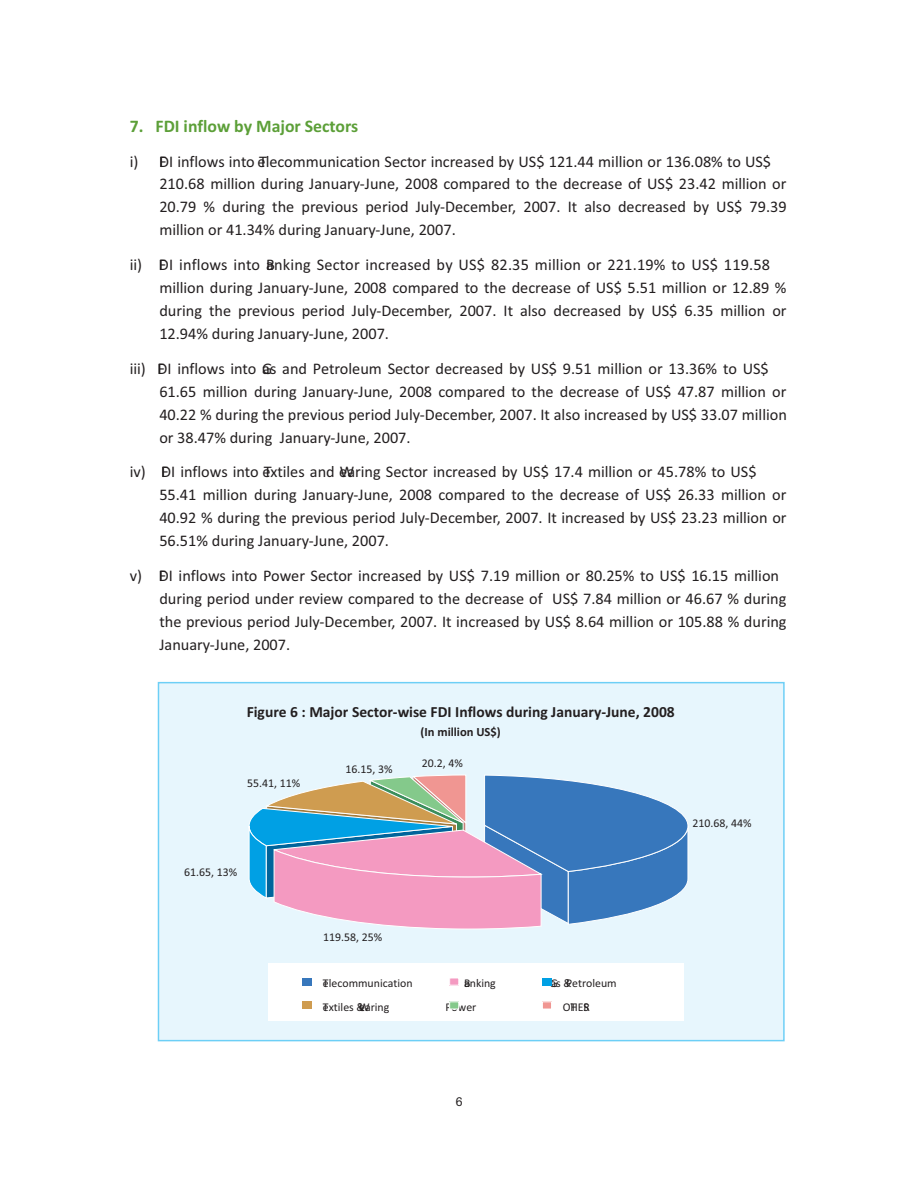
<style>
.page{position:relative;width:918px;height:1188px;background:#fff}
.page>*{position:absolute;margin:0;border:0;box-sizing:border-box;transform-origin:0 0}
.t1{font:700 17.7px "Calibri";color:#5c9f38}
.t2{font:16.35px/23px "Calibri";color:#231f20}
.t3{font:700 15.6px "Calibri";color:#231f20}
.t4{font:700 12.6px "Calibri";color:#231f20}
.t5{font:12.3px "Arial";color:#231f20}
.t6{font:11.85px "Calibri";color:#231f20}
</style>
<div class="page">
<div style="left:158px;top:683px;width:626px;height:358px;background:#e7f6fd"></div>
<div style="left:268px;top:963px;width:416px;height:58px;background:#fff"></div>
<svg style="left:248px;top:774px;width:441px;height:156px"></svg>
<div style="left:303px;top:978px;width:9px;height:7px;background:#3777bc"></div>
<div style="left:450px;top:978px;width:9px;height:7px;background:#f49ac1"></div>
<div style="left:449px;top:978px;width:10px;height:8px;border:1px solid #fff"></div>
<div style="left:542px;top:978px;width:10px;height:7px;background:#00a0e4"></div>
<div style="left:303px;top:1002px;width:9px;height:7px;background:#cf9c50"></div>
<div style="left:450px;top:1002px;width:9px;height:7px;background:#84c98b"></div>
<div style="left:449px;top:1001px;width:10px;height:8px;border:1px solid #fff"></div>
<div style="left:542px;top:1002px;width:10px;height:7px;background:#f09692"></div>
<div style="left:542px;top:1001px;width:10px;height:8px;border:1px solid #fff"></div>
<p class="t1" style="left:130px;top:120px;width:230px">7. FDI inflow by Major Sectors</p>
<p class="t2" style="left:159px;top:151px;width:629px;text-indent:-30px">i) FDI inflows into Telecommunication Sector increased by US$ 121.44 million or 136.08% to US$ 210.68 million during January-June, 2008 compared to the decrease of US$ 23.42 million or 20.79 % during the previous period July-December, 2007. It also decreased by US$ 79.39 million or 41.34% during January-June, 2007.</p>
<p class="t2" style="left:159px;top:255px;width:629px;text-indent:-30px">ii) FDI inflows into Banking Sector increased by US$ 82.35 million or 221.19% to US$ 119.58 million during January-June, 2008 compared to the decrease of US$ 5.51 million or 12.89 % during the previous period July-December, 2007. It also decreased by US$ 6.35 million or 12.94% during January-June, 2007.</p>
<p class="t2" style="left:159px;top:358px;width:629px;text-indent:-30px">iii) FDI inflows into Gas and Petroleum Sector decreased by US$ 9.51 million or 13.36% to US$ 61.65 million during January-June, 2008 compared to the decrease of US$ 47.87 million or 40.22 % during the previous period July-December, 2007. It also increased by US$ 33.07 million or 38.47% during January-June, 2007.</p>
<p class="t2" style="left:159px;top:462px;width:629px;text-indent:-30px">iv) FDI inflows into Textiles and Wearing Sector increased by US$ 17.4 million or 45.78% to US$ 55.41 million during January-June, 2008 compared to the decrease of US$ 26.33 million or 40.92 % during the previous period July-December, 2007. It increased by US$ 23.23 million or 56.51% during January-June, 2007.</p>
<p class="t2" style="left:159px;top:565px;width:629px;text-indent:-30px">v) FDI inflows into Power Sector increased by US$ 7.19 million or 80.25% to US$ 16.15 million during period under review compared to the decrease of US$ 7.84 million or 46.67 % during the previous period July-December, 2007. It increased by US$ 8.64 million or 105.88 % during January-June, 2007.</p>
<p class="t3" style="left:247px;top:706px;width:430px">Figure 6 : Major Sector-wise FDI Inflows during January-June, 2008</p>
<p class="t4" style="left:421px;top:728px;width:82px">(In million US$)</p>
<p class="t6" style="left:247px;top:779px;width:55px">55.41, 11%</p>
<p class="t6" style="left:346px;top:765px;width:49px">16.15, 3%</p>
<p class="t6" style="left:422px;top:759px;width:43px">20.2, 4%</p>
<p class="t6" style="left:184px;top:868px;width:55px">61.65, 13%</p>
<p class="t6" style="left:323px;top:933px;width:61px">119.58, 25%</p>
<p class="t6" style="left:323px;top:979px;width:91px">Telecommunication</p>
<p class="t6" style="left:464px;top:979px;width:33px">Banking</p>
<p class="t6" style="left:550px;top:979px;width:68px">Gas &amp;Petroleum</p>
<p class="t6" style="left:323px;top:1003px;width:68px">Textiles &amp;Wearing</p>
<p class="t6" style="left:446px;top:1003px;width:32px">Power</p>
<p class="t6" style="left:563px;top:1003px;width:29px">OTHERS</p>
<p class="t5" style="left:456px;top:1097px;width:8px">6</p>
<p class="t6" style="left:692px;top:819px;width:61px">210.68, 44%</p>
</div>
